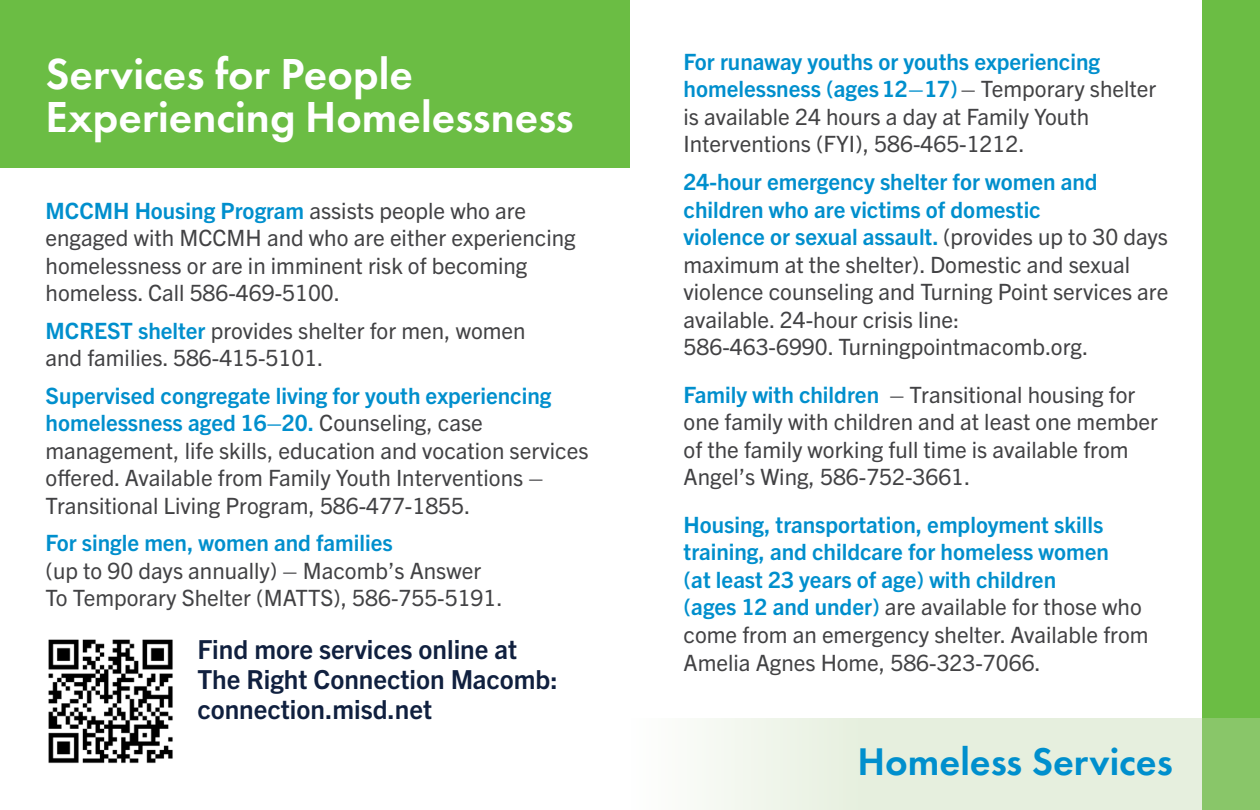
<style>
.page{position:relative;width:1260px;height:810px;background:#fff}
.page>*{position:absolute;margin:0;border:0;box-sizing:border-box;transform-origin:0 0}
.t1{font:600 45px/42.5px "Futura PT";color:#fff}
.t2{font:600 40px "Futura PT";color:#008fcd}
.t3{font:700 26.25px/30px "Trade Gothic Next LT Pro";color:#10203f}
.t4{font:22.5px/27.5px "Trade Gothic Next LT Pro";color:#424244}
.t5{font:700 22.5px/27.8px "Trade Gothic Next LT Pro";color:#008fcd}
.s1{font-weight:700;color:#008fcd}
.s2{font-weight:400;color:#424244}
</style>
<div class="page">
<div style="left:1202px;top:0;width:58px;height:810px;background:#6bbd44"></div>
<svg style="left:702px;top:718px;width:558px;height:92px;background:#dfecd6"></svg>
<div style="left:0;top:0;width:630px;height:167px;background:#6bbd44"></div>
<img style="left:48px;top:639px;width:125px;height:125px">
<p class="t1" style="left:46px;top:53px;width:530px">Services for People<br>Experiencing Homelessness</p>
<p class="t4" style="left:46px;top:195px;width:532px"><span class="s1">MCCMH Housing Program</span> assists people who are engaged with MCCMH and who are either experiencing homelessness or are in imminent risk of becoming homeless. Call 586-469-5100.</p>
<p class="t4" style="left:46px;top:315px;width:482px"><span class="s1">MCREST shelter</span> provides shelter for men, women and families. 586-415-5101.</p>
<p class="t4" style="left:46px;top:380px;width:545px"><span class="s1">Supervised congregate living for youth experiencing homelessness aged 16–20.</span> Counseling, case management, life skills, education and vocation services offered. Available from Family Youth Interventions – Transitional Living Program, 586-477-1855.</p>
<p class="t4" style="left:46px;top:528px;width:459px"><span class="s1">For single men, women and families<br></span>(up to 90 days annually) – Macomb’s Answer<br>To Temporary Shelter (MATTS), 586-755-5191.</p>
<p class="t3" style="left:197px;top:633px;width:362px">Find more services online at<br>The Right Connection Macomb: connection.misd.net</p>
<p class="t4" style="left:684px;top:46px;width:474px"><span class="s1">For runaway youths or youths experiencing homelessness (ages 12 – 17)</span> – Temporary shelter is available 24 hours a day at Family Youth Interventions (FYI), 586-465-1212.</p>
<p class="t4" style="left:684px;top:167px;width:486px"><span class="s1">24-hour emergency shelter for women and children who are victims of domestic<br>violence or sexual assault.</span> (provides up to 30 days maximum at the shelter). Domestic and sexual violence counseling and Turning Point services are available. 24-hour crisis line:<br>586-463-6990. Turningpointmacomb.org.</p>
<p class="t4" style="left:684px;top:380px;width:476px"><span class="s1">Family with children</span> – Transitional housing for one family with children and at least one member of the family working full time is available from Angel’s Wing, 586-752-3661.</p>
<p class="t5" style="left:684px;top:509px;width:467px">Housing, transportation, employment skills training, and childcare for homeless women<br>(at least 23 years of age) with children<br>(ages 12 and under) <span class="s2">are available for those who come from an emergency shelter. Available from Amelia Agnes Home, 586-323-7066.</span></p>
<p class="t2" style="left:858px;top:736px;width:317px">Homeless Services</p>
</div>
